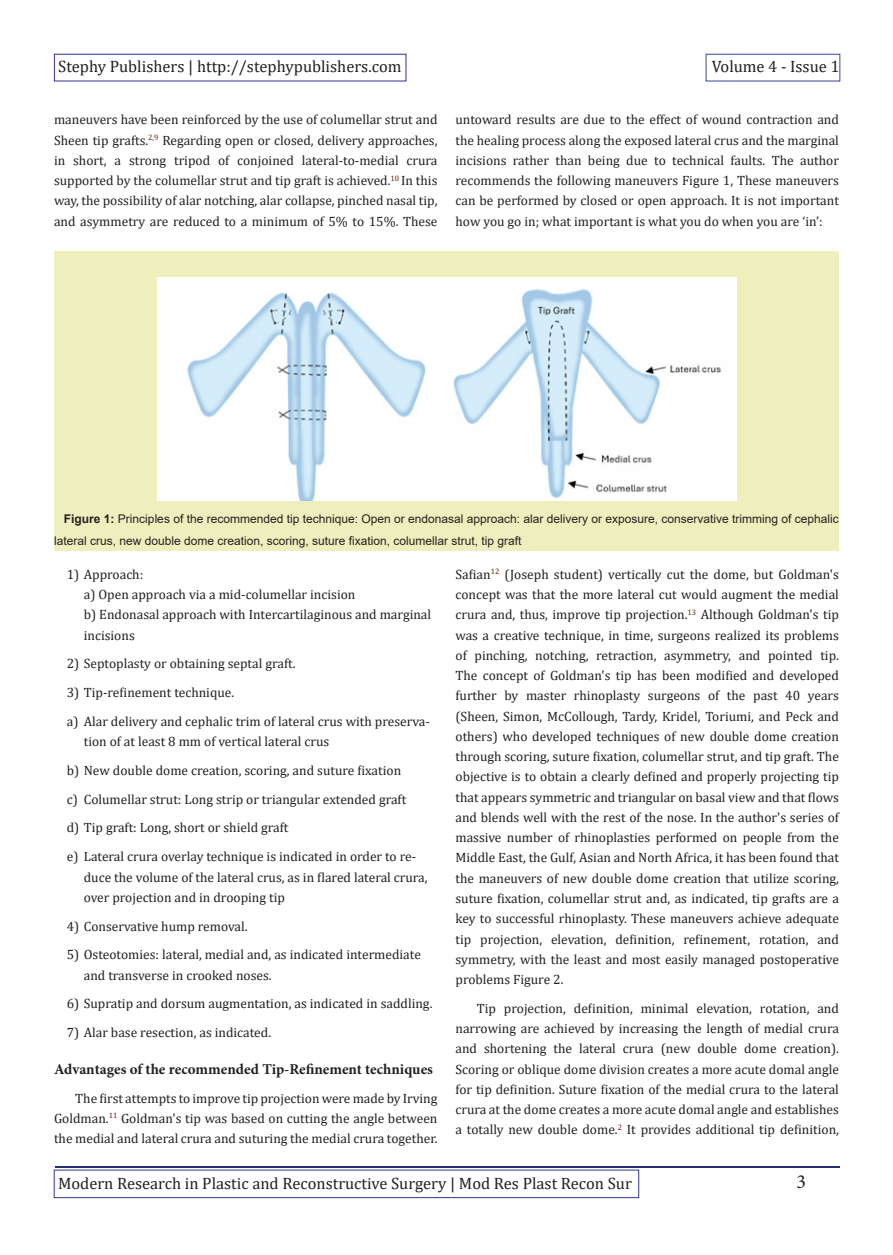
<style>
.page{position:relative;width:893px;height:1255px;background:#fff}
.page>*{position:absolute;margin:0;border:0;box-sizing:border-box;transform-origin:0 0}
.t1{font:19.95px "Minion Pro";color:#231f20}
.t2{font:16.5px "Cambria";color:#231f20}
.t3{font:700 15px "Minion Pro";color:#231f20}
.t4{font:13.5px/20.2px "Cambria";color:#231f20;text-align:justify}
.t5{font:12px/21.6px "Arial";color:#231f20}
.s1{font-weight:700}
</style>
<div class="page">
<div style="left:54px;top:54px;width:352px;height:27px;border:1px solid #302f90"></div>
<div style="left:706px;top:54px;width:134px;height:27px;border:1px solid #3b439b"></div>
<hr style="left:55px;top:1165px;width:785px;height:2px;background:#262d72">
<div style="left:54px;top:251px;width:785px;height:300px;background:#efefbd"></div>
<img style="left:157px;top:277px;width:579px;height:223px">
<p class="t2" style="left:58px;top:56px;width:345px">Stephy Publishers | http://stephypublishers.com</p>
<p class="t2" style="left:712px;top:56px;width:129px">Volume 4 - Issue 1</p>
<p class="t4" style="left:54px;top:109px;width:385px">maneuvers have been reinforced by the use of columellar strut and Sheen tip grafts.<sup>2,9</sup> Regarding open or closed, delivery approaches, in short, a strong tripod of conjoined lateral-to-medial crura supported by the columellar strut and tip graft is achieved.<sup>10</sup> In this way, the possibility of alar notching, alar collapse, pinched nasal tip, and asymmetry are reduced to a minimum of 5% to 15%. These</p>
<p class="t4" style="left:455px;top:109px;width:385px">untoward results are due to the effect of wound contraction and the healing process along the exposed lateral crus and the marginal incisions rather than being due to technical faults. The author recommends the following maneuvers Figure 1, These maneuvers can be performed by closed or open approach. It is not important how you go in; what important is what you do when you are ‘in’:</p>
<p class="t5" style="left:54px;top:508px;width:786px;text-indent:10px"><span class="s1">Figure 1:</span> Principles of the recommended tip technique: Open or endonasal approach: alar delivery or exposure, conservative trimming of cephalic lateral crus, new double dome creation, scoring, suture fixation, columellar strut, tip graft</p>
<p class="t4" style="left:84px;top:564px;width:349px;text-align:left;text-indent:-17px">1) Approach:<br>a) Open approach via a mid-columellar incision<br>b) Endonasal approach with Intercartilaginous and marginal incisions</p>
<p class="t4" style="left:67px;top:653px;width:230px">2) Septoplasty or obtaining septal graft.</p>
<p class="t4" style="left:67px;top:682px;width:169px">3) Tip-refinement technique.</p>
<p class="t4" style="left:84px;top:711px;width:348px;text-indent:-17px">a) Alar delivery and cephalic trim of lateral crus with preserva&shy;tion of at least 8 mm of vertical lateral crus</p>
<p class="t4" style="left:67px;top:760px;width:336px">b) New double dome creation, scoring, and suture fixation</p>
<p class="t4" style="left:67px;top:789px;width:341px">c) Columellar strut: Long strip or triangular extended graft</p>
<p class="t4" style="left:67px;top:817px;width:223px">d) Tip graft: Long, short or shield graft</p>
<p class="t4" style="left:84px;top:846px;width:345px;text-align:left;text-indent:-17px">e) Lateral crura overlay technique is indicated in order to re&shy;duce the volume of the lateral crus, as in flared lateral crura, over projection and in drooping tip</p>
<p class="t4" style="left:67px;top:915px;width:182px">4) Conservative hump removal.</p>
<p class="t4" style="left:84px;top:944px;width:339px;text-indent:-17px">5) Osteotomies: lateral, medial and, as indicated intermediate and transverse in crooked noses.</p>
<p class="t4" style="left:67px;top:993px;width:367px">6) Supratip and dorsum augmentation, as indicated in saddling.</p>
<p class="t4" style="left:67px;top:1022px;width:206px">7) Alar base resection, as indicated.</p>
<p class="t3" style="left:54px;top:1058px;width:381px">Advantages of the recommended Tip-Refinement techniques</p>
<p class="t4" style="left:54px;top:1087px;width:385px;text-indent:21px">The first attempts to improve tip projection were made by Irving Goldman.<sup>11</sup> Goldman's tip was based on cutting the angle between the medial and lateral crura and suturing the medial crura together.</p>
<p class="t4" style="left:455px;top:564px;width:385px">Safian<sup>12</sup> (Joseph student) vertically cut the dome, but Goldman's concept was that the more lateral cut would augment the medial crura and, thus, improve tip projection.<sup>13</sup> Although Goldman's tip was a creative technique, in time, surgeons realized its problems of pinching, notching, retraction, asymmetry, and pointed tip.<br>The concept of Goldman's tip has been modified and developed further by master rhinoplasty surgeons of the past 40 years (Sheen, Simon, McCollough, Tardy, Kridel, Toriumi, and Peck and others) who developed techniques of new double dome creation through scoring, suture fixation, columellar strut, and tip graft. The objective is to obtain a clearly defined and properly projecting tip that appears symmetric and triangular on basal view and that flows and blends well with the rest of the nose. In the author's series of massive number of rhinoplasties performed on people from the Middle East, the Gulf, Asian and North Africa, it has been found that the maneuvers of new double dome creation that utilize scoring, suture fixation, columellar strut and, as indicated, tip grafts are a key to successful rhinoplasty. These maneuvers achieve adequate tip projection, elevation, definition, refinement, rotation, and symmetry, with the least and most easily managed postoperative problems Figure 2.</p>
<p class="t4" style="left:455px;top:997px;width:385px;text-indent:21px">Tip projection, definition, minimal elevation, rotation, and narrowing are achieved by increasing the length of medial crura and shortening the lateral crura (new double dome creation).<br>Scoring or oblique dome division creates a more acute domal angle for tip definition. Suture fixation of the medial crura to the lateral crura at the dome creates a more acute domal angle and establishes a totally new double dome.<sup>2</sup> It provides additional tip definition,</p>
<p class="t2" style="left:58px;top:1173px;width:575px">Modern Research in Plastic and Reconstructive Surgery | Mod Res Plast Recon Sur</p>
<h1 class="t1" style="left:796px;top:1167px;width:11px">3</h1>
</div>
